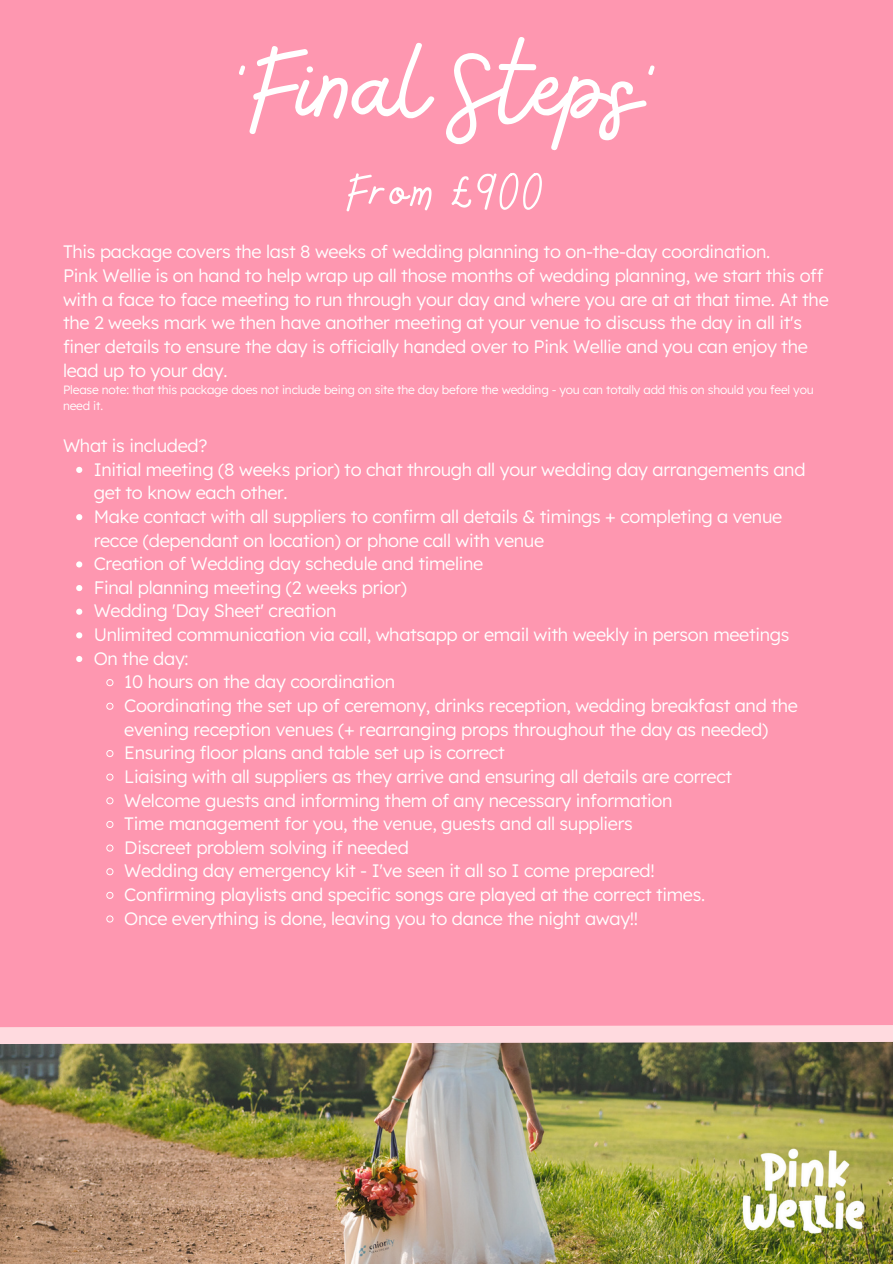
<style>
.page{position:relative;width:893px;height:1264px;background:#fff}
.page>*{position:absolute;margin:0;border:0;box-sizing:border-box;transform-origin:0 0}
.t1{font:120px "Bellaboo";color:#fff}
.t2{font:51.75px "Bellaboo";letter-spacing:.08em;color:#fff}
.t3{font:300 18px/23.7px "Lexend Deca";letter-spacing:-.015em;color:#fff}
.t4{font:300 12px/15.8px "Lexend Deca";letter-spacing:-.015em;color:#fff}
</style>
<div class="page">
<div style="left:0;top:0;width:892px;height:1263px;background:#fe97b0"></div>
<svg style="left:76px;top:467px;width:6px;height:6px"></svg>
<svg style="left:76px;top:514px;width:6px;height:6px"></svg>
<svg style="left:76px;top:561px;width:6px;height:6px"></svg>
<svg style="left:76px;top:585px;width:6px;height:6px"></svg>
<svg style="left:76px;top:608px;width:6px;height:6px"></svg>
<svg style="left:76px;top:632px;width:6px;height:6px"></svg>
<svg style="left:76px;top:656px;width:6px;height:6px"></svg>
<svg style="left:106px;top:679px;width:8px;height:7px"></svg>
<svg style="left:106px;top:702px;width:8px;height:8px"></svg>
<svg style="left:106px;top:750px;width:8px;height:7px"></svg>
<svg style="left:106px;top:773px;width:8px;height:8px"></svg>
<svg style="left:106px;top:797px;width:8px;height:8px"></svg>
<svg style="left:106px;top:821px;width:8px;height:7px"></svg>
<svg style="left:106px;top:844px;width:8px;height:8px"></svg>
<svg style="left:106px;top:868px;width:8px;height:7px"></svg>
<svg style="left:106px;top:891px;width:8px;height:8px"></svg>
<svg style="left:106px;top:915px;width:8px;height:8px"></svg>
<img style="left:0;top:1052px;width:892px;height:211px">
<img style="left:697px;top:1086px;width:195px;height:177px">
<svg style="left:0;top:1025px;width:892px;height:27px;background:#cbafaa"></svg>
<p class="t1" style="left:233px;top:10px;width:429px">'Final Steps'</p>
<p class="t2" style="left:347px;top:158px;width:200px">From £900</p>
<h1 class="t3" style="left:63px;top:240px;width:708px">This package covers the last 8 weeks of wedding planning to on-the-day coordination.</h1>
<h2 class="t3" style="left:63px;top:263px;width:767px">Pink Wellie is on hand to help wrap up all those months of wedding planning, we start this off with a face to face meeting to run through your day and where you are at at that time. At the the 2 weeks mark we then have another meeting at your venue to discuss the day in all it's finer details to ensure the day is officially handed over to Pink Wellie and you can enjoy the lead up to your day.</h2>
<p class="t4" style="left:63px;top:382px;width:752px">Please note: that this package does not include being on site the day before the wedding - you can totally add this on should you feel you need it.</p>
<p class="t3" style="left:63px;top:433px;width:146px">What is included?</p>
<p class="t3" style="left:94px;top:457px;width:713px">Initial meeting (8 weeks prior) to chat through all your wedding day arrangements and get to know each other.</p>
<p class="t3" style="left:94px;top:504px;width:690px">Make contact with all suppliers to confirm all details &amp; timings + completing a venue recce (dependant on location) or phone call with venue</p>
<p class="t3" style="left:94px;top:551px;width:391px">Creation of Wedding day schedule and timeline</p>
<p class="t3" style="left:94px;top:575px;width:315px">Final planning meeting (2 weeks prior)</p>
<p class="t3" style="left:94px;top:599px;width:244px">Wedding 'Day Sheet' creation</p>
<p class="t3" style="left:94px;top:622px;width:697px">Unlimited communication via call, whatsapp or email with weekly in person meetings</p>
<p class="t3" style="left:94px;top:646px;width:96px">On the day:</p>
<p class="t3" style="left:124px;top:669px;width:272px">10 hours on the day coordination</p>
<p class="t3" style="left:124px;top:693px;width:675px">Coordinating the set up of ceremony, drinks reception, wedding breakfast and the evening reception venues (+ rearranging props throughout the day as needed)</p>
<p class="t3" style="left:124px;top:740px;width:382px">Ensuring floor plans and table set up is correct</p>
<p class="t3" style="left:124px;top:764px;width:609px">Liaising with all suppliers as they arrive and ensuring all details are correct</p>
<p class="t3" style="left:124px;top:788px;width:549px">Welcome guests and informing them of any necessary information</p>
<p class="t3" style="left:124px;top:811px;width:510px">Time management for you, the venue, guests and all suppliers</p>
<p class="t3" style="left:124px;top:835px;width:286px">Discreet problem solving if needed</p>
<p class="t3" style="left:124px;top:858px;width:532px">Wedding day emergency kit - I've seen it all so I come prepared!</p>
<p class="t3" style="left:124px;top:882px;width:582px">Confirming playlists and specific songs are played at the correct times.</p>
<p class="t3" style="left:124px;top:906px;width:515px">Once everything is done, leaving you to dance the night away!!</p>
</div>
